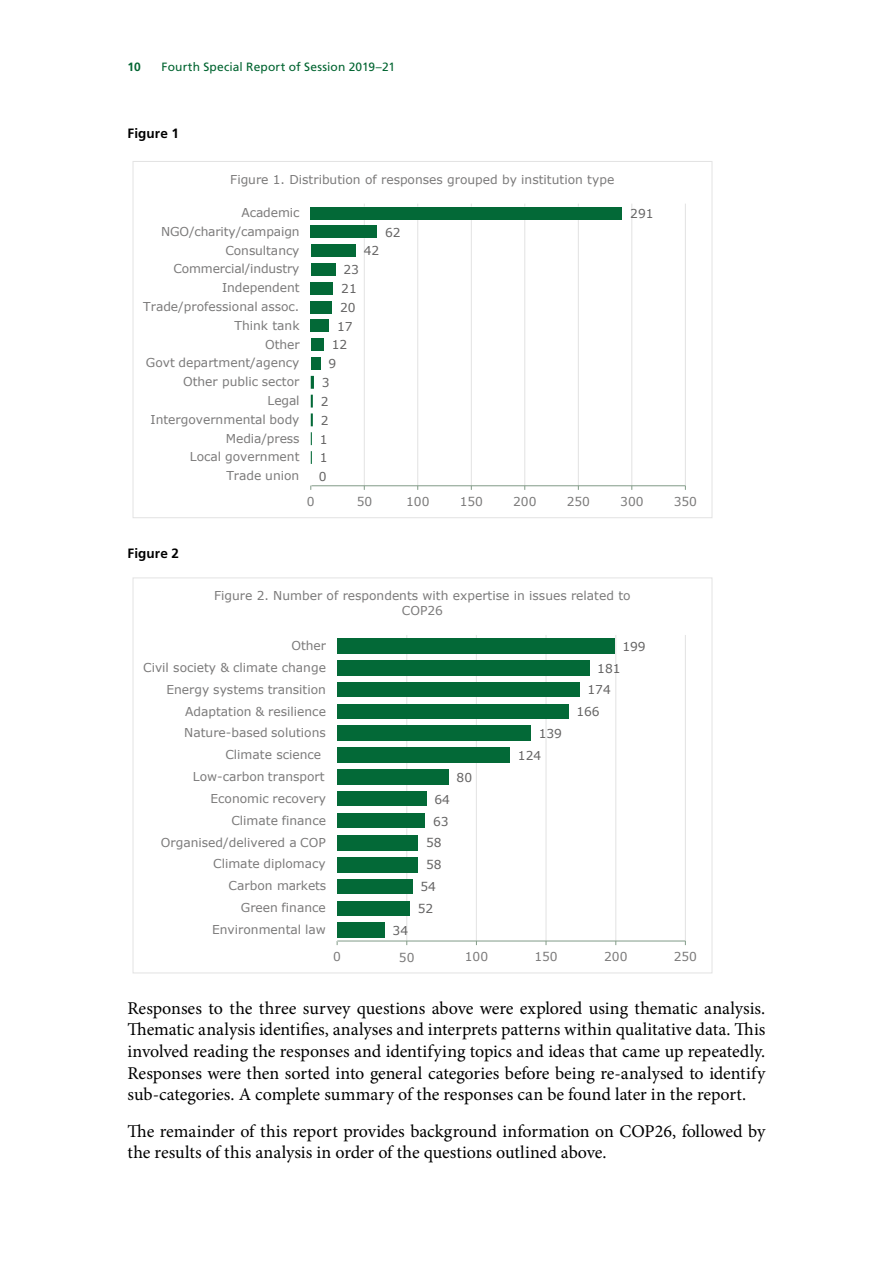
<style>
.page{position:relative;width:893px;height:1263px;background:#fff}
.page>*{position:absolute;margin:0;border:0;box-sizing:border-box;transform-origin:0 0}
.Para_Continued{font:18px/21.6px "Minion Pro";letter-spacing:-.005em;color:#000;text-align:justify}
.t1{font:700 13.5px "Frutiger LT Std";letter-spacing:.005em;color:#000}
.t2{font:12.3px/18.8px "Verdana";color:#7b7a7a;text-align:right}
.t3{font:12.3px/21.9px "Verdana";letter-spacing:-.005em;color:#646363}
.t4{font:12px "Frutiger LT Std";letter-spacing:.01em;color:#006430}
.t5{font:700 12px "Frutiger LT Std";color:#006430}
</style>
<div class="page">
<hr style="left:417px;top:219px;width:1px;height:267px;background:#e3e3e3">
<hr style="left:471px;top:219px;width:1px;height:267px;background:#e3e3e3">
<hr style="left:524px;top:219px;width:1px;height:267px;background:#e3e3e3">
<hr style="left:578px;top:219px;width:1px;height:267px;background:#e3e3e3">
<hr style="left:631px;top:204px;width:1px;height:282px;background:#e3e3e3">
<hr style="left:685px;top:204px;width:1px;height:282px;background:#e3e3e3">
<hr style="left:311px;top:485px;width:374px;height:1px;background:#849d8a">
<img style="left:319px;top:483px;width:55px;height:7px">
<img style="left:310px;top:204px;width:306px;height:279px">
<hr style="left:615px;top:635px;width:1px;height:306px;background:#e3e3e3">
<div style="left:337px;top:638px;width:277px;height:15px;background:#036937"></div>
<div style="left:337px;top:660px;width:252px;height:15px;background:#036937"></div>
<div style="left:337px;top:682px;width:242px;height:15px;background:#036937"></div>
<hr style="left:545px;top:719px;width:1px;height:222px;background:#e3e3e3">
<div style="left:337px;top:704px;width:231px;height:15px;background:#036937"></div>
<div style="left:337px;top:726px;width:194px;height:15px;background:#036937"></div>
<hr style="left:476px;top:763px;width:1px;height:178px;background:#e3e3e3">
<div style="left:337px;top:748px;width:173px;height:15px;background:#036937"></div>
<div style="left:337px;top:769px;width:112px;height:16px;background:#036937"></div>
<div style="left:337px;top:791px;width:89px;height:15px;background:#036937"></div>
<div style="left:337px;top:813px;width:88px;height:15px;background:#036937"></div>
<div style="left:337px;top:835px;width:81px;height:15px;background:#036937"></div>
<div style="left:337px;top:857px;width:81px;height:15px;background:#036937"></div>
<div style="left:337px;top:879px;width:75px;height:15px;background:#036937"></div>
<div style="left:337px;top:901px;width:73px;height:15px;background:#036937"></div>
<div style="left:337px;top:922px;width:48px;height:15px;background:#036937"></div>
<hr style="left:685px;top:635px;width:1px;height:306px;background:#e3e3e3">
<hr style="left:337px;top:940px;width:348px;height:1px;background:#849d8a">
<img style="left:392px;top:922px;width:24px;height:23px">
<img style="left:545px;top:726px;width:2px;height:36px">
<img style="left:576px;top:660px;width:14px;height:37px">
<p class="t5" style="left:128px;top:59px;width:15px">10</p>
<p class="t4" style="left:162px;top:59px;width:235px">Fourth Special Report of Session 2019–21</p>
<p class="t1" style="left:128px;top:125px;width:53px">Figure 1</p>
<p class="t2" style="left:230px;top:170px;width:386px">Figure 1. Distribution of responses grouped by institution type</p>
<p class="t2" style="left:143px;top:203px;width:158px">Academic<br>NGO/charity/campaign<br>Consultancy<br>Commercial/industry<br>Independent<br>Trade/professional assoc.<br>Think tank<br>Other<br>Govt department/agency<br>Other public sector<br>Legal<br>Intergovernmental body<br>Media/press<br>Local government<br>Trade union</p>
<p class="t3" style="left:385px;top:221px;width:17px">62</p>
<p class="t3" style="left:364px;top:240px;width:17px">42</p>
<p class="t3" style="left:343px;top:259px;width:17px">23</p>
<p class="t3" style="left:341px;top:277px;width:17px">21</p>
<p class="t3" style="left:340px;top:296px;width:17px">20</p>
<p class="t3" style="left:337px;top:315px;width:17px">17</p>
<p class="t3" style="left:332px;top:334px;width:17px">12</p>
<p class="t3" style="left:328px;top:353px;width:9px">9</p>
<p class="t3" style="left:322px;top:372px;width:9px">3</p>
<p class="t3" style="left:321px;top:390px;width:9px">2</p>
<p class="t3" style="left:321px;top:409px;width:9px">2</p>
<p class="t3" style="left:320px;top:428px;width:9px">1</p>
<p class="t3" style="left:320px;top:447px;width:9px">1</p>
<p class="t3" style="left:319px;top:466px;width:9px">0</p>
<p class="t3" style="left:630px;top:202px;width:25px">291</p>
<p class="t1" style="left:128px;top:545px;width:53px">Figure 2</p>
<p class="t2" style="left:307px;top:492px;width:9px">0</p>
<p class="t2" style="left:357px;top:492px;width:17px">50</p>
<p class="t2" style="left:406px;top:492px;width:25px">100</p>
<p class="t2" style="left:460px;top:492px;width:25px">150</p>
<p class="t2" style="left:513px;top:492px;width:25px">200</p>
<p class="t2" style="left:567px;top:492px;width:25px">250</p>
<p class="t2" style="left:620px;top:492px;width:25px">300</p>
<p class="t2" style="left:674px;top:492px;width:25px">350</p>
<p class="t2" style="left:214px;top:588px;width:418px;line-height:15px;text-align:center">Figure 2. Number of respondents with expertise in issues related to<br>COP26</p>
<p class="t2" style="left:292px;top:636px;width:36px">Other</p>
<p class="t3" style="left:622px;top:635px;width:25px">199</p>
<p class="t2" style="left:143px;top:658px;width:184px">Civil society &amp; climate change</p>
<p class="t2" style="left:166px;top:680px;width:161px">Energy systems transition</p>
<p class="t2" style="left:185px;top:701px;width:142px">Adaptation &amp; resilience</p>
<p class="t2" style="left:184px;top:723px;width:143px">Nature-based solutions</p>
<p class="t2" style="left:225px;top:745px;width:97px">Climate science</p>
<p class="t2" style="left:193px;top:767px;width:133px">Low-carbon transport</p>
<p class="t2" style="left:210px;top:789px;width:117px">Economic recovery</p>
<p class="t2" style="left:231px;top:811px;width:96px">Climate finance</p>
<p class="t2" style="left:161px;top:832px;width:166px">Organised/delivered a COP</p>
<p class="t2" style="left:213px;top:854px;width:114px">Climate diplomacy</p>
<p class="t2" style="left:229px;top:876px;width:99px">Carbon markets</p>
<p class="t2" style="left:241px;top:898px;width:87px">Green finance</p>
<p class="t2" style="left:212px;top:919px;width:115px">Environmental law</p>
<p class="t3" style="left:597px;top:657px;width:25px">181</p>
<p class="t3" style="left:588px;top:679px;width:25px">174</p>
<p class="t3" style="left:576px;top:701px;width:25px">166</p>
<p class="t3" style="left:518px;top:723px;width:46px;text-indent:21px">139<br>124</p>
<p class="t3" style="left:457px;top:766px;width:17px">80</p>
<p class="t3" style="left:434px;top:788px;width:17px">64</p>
<p class="t3" style="left:433px;top:810px;width:17px">63</p>
<p class="t3" style="left:426px;top:832px;width:17px">58</p>
<p class="t3" style="left:426px;top:854px;width:17px">58</p>
<p class="t3" style="left:420px;top:876px;width:17px">54</p>
<p class="t3" style="left:418px;top:897px;width:17px">52</p>
<p class="t3" style="left:393px;top:919px;width:17px">34</p>
<p class="t2" style="left:333px;top:947px;width:9px">0</p>
<p class="t2" style="left:399px;top:947px;width:17px">50</p>
<p class="t2" style="left:465px;top:947px;width:25px">100</p>
<p class="t2" style="left:534px;top:947px;width:25px">150</p>
<p class="t2" style="left:604px;top:947px;width:25px">200</p>
<p class="t2" style="left:674px;top:947px;width:25px">250</p>
<p class="Para_Continued" style="left:128px;top:997px;width:639px">Responses to the three survey questions above were explored using thematic analysis.<br>Thematic analysis identifies, analyses and interprets patterns within qualitative data. This involved reading the responses and identifying topics and ideas that came up repeatedly.<br>Responses were then sorted into general categories before being re-analysed to identify sub-categories. A complete summary of the responses can be found later in the report.</p>
<p class="Para_Continued" style="left:128px;top:1120px;width:639px">The remainder of this report provides background information on COP26, followed by the results of this analysis in order of the questions outlined above.</p>
</div>
